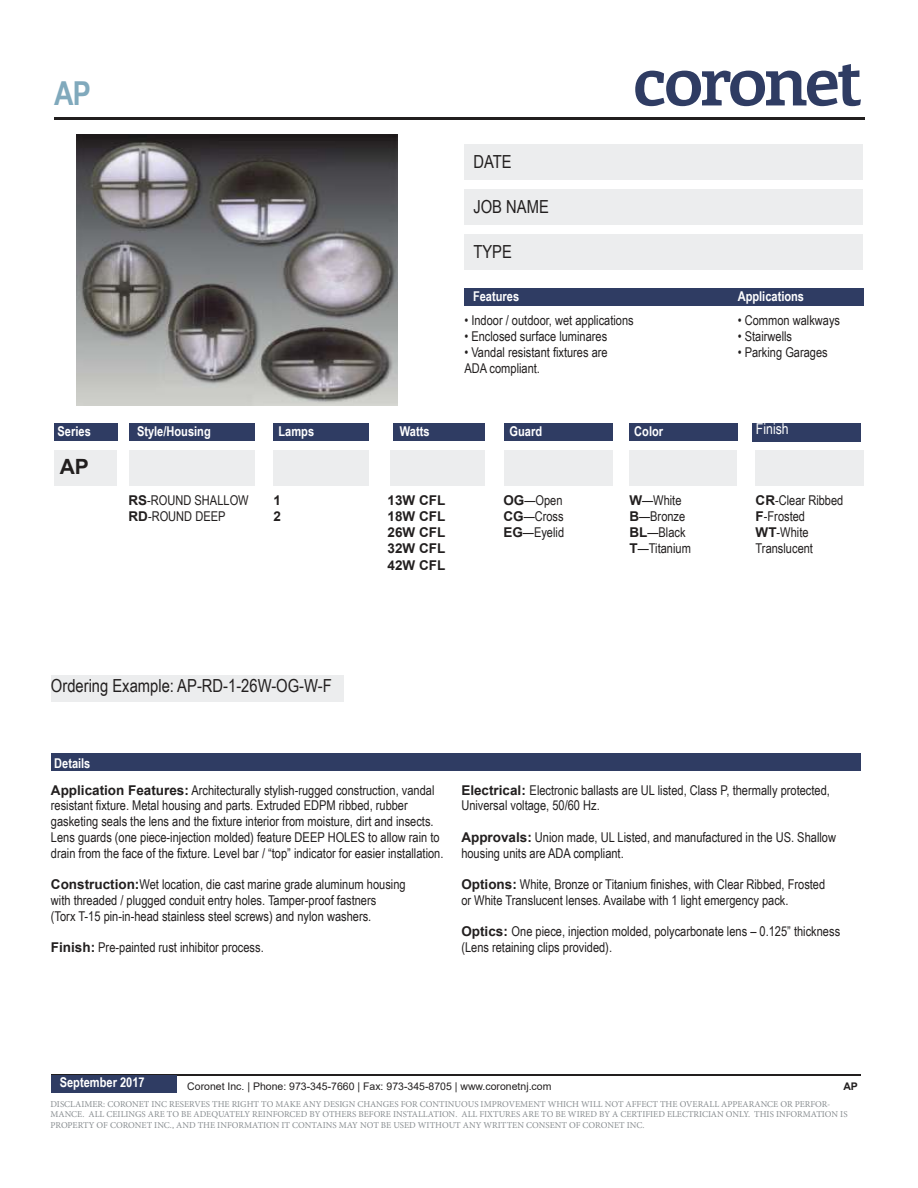
<style>
.page{position:relative;width:918px;height:1188px;background:#fff}
.page>*{position:absolute;margin:0;border:0;box-sizing:border-box;transform-origin:0 0}
.t1{font:700 33px "Arial Narrow";color:#80a9bc}
.t2{font:700 21px "Arial";color:#221f1f}
.t3{font:18px "Arial Narrow";color:#221f1f}
.t4{font:15px "Arial Narrow";color:#fff}
.t5{font:13.5px/15.8px "Arial Narrow";color:#221f1f}
.t6{font:700 13.5px "Arial Narrow";color:#fff}
.t7{font:700 13.5px/16.2px "Arial";color:#221f1f}
.t8{font:10.5px "Arial";color:#221f1f}
.t9{font:700 10.5px "Arial";color:#221f1f}
.t10{font:9px/10.8px "Minion Pro";color:#888d90}
.s1{font-family:"Arial";font-weight:700}
</style>
<div class="page">
<div style="left:51px;top:675px;width:293px;height:27px;background:#ecedee"></div>
<div style="left:54px;top:423px;width:63px;height:18px;background:#2f3c63"></div>
<div style="left:129px;top:423px;width:126px;height:18px;background:#2f3c63"></div>
<div style="left:274px;top:423px;width:95px;height:18px;background:#2f3c63"></div>
<div style="left:393px;top:423px;width:91px;height:18px;background:#2f3c63"></div>
<div style="left:504px;top:423px;width:109px;height:18px;background:#2f3c63"></div>
<div style="left:629px;top:423px;width:108px;height:18px;background:#2f3c63"></div>
<hr style="left:54px;top:117px;width:810px;height:3px;background:#221f1f">
<svg style="left:635px;top:64px;width:226px;height:42px"></svg>
<div style="left:464px;top:144px;width:399px;height:36px;background:#ecedee"></div>
<div style="left:464px;top:189px;width:399px;height:36px;background:#ecedee"></div>
<div style="left:464px;top:234px;width:399px;height:36px;background:#ecedee"></div>
<svg style="left:752px;top:423px;width:1px;height:17px"></svg>
<div style="left:54px;top:450px;width:63px;height:36px;background:#ecedee"></div>
<div style="left:129px;top:450px;width:126px;height:36px;background:#ecedee"></div>
<div style="left:274px;top:450px;width:95px;height:36px;background:#ecedee"></div>
<div style="left:390px;top:450px;width:94px;height:36px;background:#ecedee"></div>
<div style="left:504px;top:450px;width:109px;height:36px;background:#ecedee"></div>
<div style="left:755px;top:450px;width:109px;height:36px;background:#ecedee"></div>
<div style="left:51px;top:753px;width:810px;height:18px;background:#2f3c63"></div>
<div style="left:464px;top:288px;width:400px;height:18px;background:#2f3c63"></div>
<hr style="left:51px;top:1075px;width:810px;height:1px;background:#221f1f">
<div style="left:51px;top:1075px;width:126px;height:18px;background:#2f3c63"></div>
<img style="left:77px;top:134px;width:321px;height:272px">
<div style="left:629px;top:450px;width:108px;height:36px;background:#ecedee"></div>
<div style="left:753px;top:423px;width:108px;height:18px;background:#2f3c63"></div>
<h1 class="t1" style="left:54px;top:81px;width:38px">AP</h1>
<h3 class="t3" style="left:473px;top:155px;width:40px">DATE</h3>
<h3 class="t3" style="left:473px;top:200px;width:77px">JOB NAME</h3>
<h3 class="t3" style="left:473px;top:245px;width:40px">TYPE</h3>
<p class="t6" style="left:473px;top:291px;width:48px">Features</p>
<p class="t5" style="left:464px;top:312px;width:171px">• Indoor / outdoor, wet applications</p>
<p class="t5" style="left:464px;top:328px;width:144px">• Enclosed surface luminares</p>
<p class="t5" style="left:464px;top:344px;width:145px;line-height:16.2px">• Vandal resistant fixtures are<br>ADA compliant.</p>
<p class="t6" style="left:747px;top:291px;width:68px">Applications</p>
<p class="t6" style="left:738px;top:291px;width:68px">Applications</p>
<p class="t5" style="left:738px;top:312px;width:104px">• Common walkways</p>
<p class="t5" style="left:738px;top:328px;width:56px">• Stairwells</p>
<p class="t5" style="left:738px;top:346px;width:92px">• Parking Garages</p>
<p class="t4" style="left:756px;top:418px;width:34px">Finish</p>
<p class="t6" style="left:58px;top:426px;width:35px">Series</p>
<p class="t6" style="left:137px;top:426px;width:75px">Style/Housing</p>
<p class="t6" style="left:279px;top:426px;width:37px">Lamps</p>
<p class="t6" style="left:400px;top:426px;width:31px">Watts</p>
<p class="t6" style="left:510px;top:426px;width:34px">Guard</p>
<p class="t6" style="left:634px;top:426px;width:30px">Color</p>
<p class="t6" style="left:746px;top:426px;width:34px">Finish</p>
<h2 class="t2" style="left:60px;top:459px;width:31px">AP</h2>
<p class="t5" style="left:129px;top:491px;width:122px;line-height:16.2px"><span class="s1">RS</span>-ROUND SHALLOW<br><span class="s1">RD</span>-ROUND DEEP</p>
<p class="t7" style="left:274px;top:493px;width:9px">1<br>2</p>
<p class="t7" style="left:388px;top:493px;width:59px;text-align:justify">13W CFL 18W CFL 26W CFL 32W CFL 42W CFL</p>
<p class="t5" style="left:503px;top:491px;width:62px;line-height:16.2px;text-align:justify"><span class="s1">OG</span>—Open <span class="s1">CG</span>—Cross <span class="s1">EG</span>—Eyelid</p>
<p class="t5" style="left:629px;top:493px;width:63px;line-height:16.2px"><span class="s1">W</span>—White<br><span class="s1">B</span>—Bronze<br><span class="s1">BL</span>—Black<br><span class="s1">T</span>—Titanium</p>
<h3 class="t3" style="left:51px;top:672px;width:282px">Ordering Example: AP-RD-1-26W-OG-W-F</h3>
<p class="t6" style="left:54px;top:758px;width:38px">Details</p>
<p class="t5" style="left:756px;top:491px;width:89px;line-height:16.2px"><span class="s1">CR</span>-Clear Ribbed<br><span class="s1">F</span>-Frosted<br><span class="s1">WT</span>-White<br>Translucent</p>
<p class="t5" style="left:51px;top:783px;width:394px"><span class="s1">Application Features:</span> Architecturally stylish-rugged construction, vandal resistant fixture. Metal housing and parts. Extruded EDPM ribbed, rubber gasketing seals the lens and the fixture interior from moisture, dirt and insects.<br>Lens guards (one piece-injection molded) feature DEEP HOLES to allow rain to drain from the face of the fixture. Level bar / “top” indicator for easier installation.</p>
<p class="t5" style="left:51px;top:876px;width:356px"><span class="s1">Construction:</span>Wet location, die cast marine grade aluminum housing with threaded / plugged conduit entry holes. Tamper-proof fastners<br>(Torx T-15 pin-in-head stainless steel screws) and nylon washers.</p>
<p class="t5" style="left:51px;top:939px;width:214px"><span class="s1">Finish:</span> Pre-painted rust inhibitor process.</p>
<p class="t5" style="left:461px;top:781px;width:370px"><span class="s1">Electrical:</span> Electronic ballasts are UL listed, Class P, thermally protected,<br>Universal voltage, 50/60 Hz.</p>
<p class="t5" style="left:461px;top:829px;width:376px"><span class="s1">Approvals:</span> Union made, UL Listed, and manufactured in the US. Shallow housing units are ADA compliant.</p>
<p class="t5" style="left:461px;top:876px;width:365px"><span class="s1">Options:</span> White, Bronze or Titanium finishes, with Clear Ribbed, Frosted or White Translucent lenses. Availabe with 1 light emergency pack.</p>
<p class="t5" style="left:461px;top:923px;width:380px"><span class="s1">Optics:</span> One piece, injection molded, polycarbonate lens – 0.125” thickness (Lens retaining clips provided).</p>
<p class="t6" style="left:60px;top:1078px;width:86px">September 2017</p>
<p class="t8" style="left:187px;top:1082px;width:366px">Coronet Inc. | Phone: 973-345-7660 | Fax: 973-345-8705 | www.coronetnj.com</p>
<p class="t9" style="left:843px;top:1082px;width:16px">AP</p>
<p class="t10" style="left:50px;top:1099px;width:799px">DISCLAIMER: CORONET INC RESERVES THE RIGHT TO MAKE ANY DESIGN CHANGES FOR CONTINUOUS IMPROVEMENT WHICH WILL NOT AFFECT THE OVERALL APPEARANCE OR PERFOR-<br>MANCE. ALL CEILINGS ARE TO BE ADEQUATELY REINFORCED BY OTHERS BEFORE INSTALLATION. ALL FIXTURES ARE TO BE WIRED BY A CERTIFIED ELECTRICIAN ONLY. THIS INFORMATION IS<br>PROPERTY OF CORONET INC., AND THE INFORMATION IT CONTAINS MAY NOT BE USED WITHOUT ANY WRITTEN CONSENT OF CORONET INC.</p>
</div>
